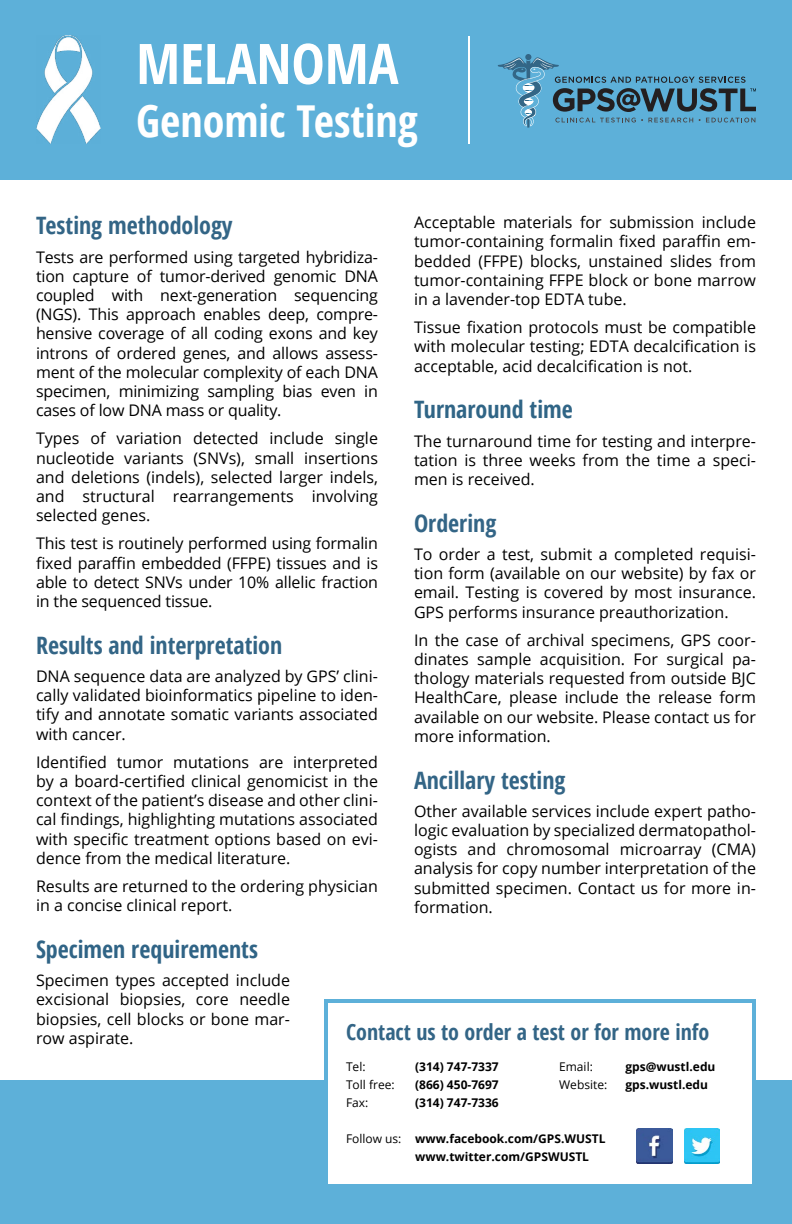
<style>
.page{position:relative;width:792px;height:1224px;background:#fff}
.page>*{position:absolute;margin:0;border:0;box-sizing:border-box;transform-origin:0 0}
.t1{font:700 condensed 56px "Open Sans";color:#fff}
.t2{font:700 condensed 44px "Open Sans";color:#fff}
.t3{font:700 condensed 24px "Open Sans";color:#336586}
.t4{font:700 condensed 24px "Open Sans";color:#306486}
.t5{font:700 condensed 24px "Open Sans";color:#306586}
.t6{font:700 condensed 22px "Open Sans";color:#336586}
.t7{font:16px/19.2px "Open Sans";color:#000;text-align:justify}
.t8{font:700 12px/18px "Open Sans";color:#000}
.t9{font:12px "Open Sans";color:#000}
.s1{font-weight:400}
</style>
<div class="page">
<div style="left:0;top:0;width:792px;height:180px;background:#5db0d9"></div>
<svg style="left:498px;top:54px;width:258px;height:74px"></svg>
<hr style="left:468px;top:36px;width:2px;height:108px;background:#fff">
<div style="left:0;top:1080px;width:792px;height:144px;background:#5db0d9"></div>
<div style="left:326px;top:1001px;width:428px;height:185px;background:#fff"></div>
<div style="left:324px;top:999px;width:432px;height:189px;border:4px solid #5db0d9"></div>
<img style="left:636px;top:1128px;width:36px;height:36px">
<img style="left:684px;top:1128px;width:36px;height:36px">
<img style="left:36px;top:36px;width:64px;height:108px">
<h1 class="t1" style="left:136px;top:25px;width:264px">MELANOMA</h1>
<h2 class="t2" style="left:136px;top:90px;width:283px">Genomic Testing</h2>
<p class="t7" style="left:414px;top:212px;width:344px">Acceptable materials for submission include tumor-containing formalin fixed paraffin em&shy;bedded (FFPE) blocks, unstained slides from tumor-containing FFPE block or bone marrow in a lavender-top EDTA tube.</p>
<p class="t7" style="left:414px;top:317px;width:344px">Tissue fixation protocols must be compatible with molecular testing; EDTA decalcification is acceptable, acid decalcification is not.</p>
<h3 class="t5" style="left:414px;top:393px;width:160px">Turnaround time</h3>
<p class="t7" style="left:414px;top:431px;width:344px">The turnaround time for testing and interpre&shy;tation is three weeks from the time a speci&shy;men is received.</p>
<h3 class="t3" style="left:414px;top:506px;width:84px">Ordering</h3>
<p class="t7" style="left:414px;top:544px;width:344px">To order a test, submit a completed requisi&shy;tion form (available on our website) by fax or email. Testing is covered by most insurance.<br>GPS performs insurance preauthorization.</p>
<p class="t7" style="left:414px;top:630px;width:344px">In the case of archival specimens, GPS coor&shy;dinates sample acquisition. For surgical pa&shy;thology materials requested from outside BJC HealthCare, please include the release form available on our website. Please contact us for more information.</p>
<h3 class="t3" style="left:414px;top:763px;width:153px">Ancillary testing</h3>
<p class="t7" style="left:414px;top:801px;width:344px">Other available services include expert patho&shy;logic evaluation by specialized dermatopathol&shy;ogists and chromosomal microarray (CMA) analysis for copy number interpretation of the submitted specimen. Contact us for more in&shy;formation.</p>
<h3 class="t3" style="left:36px;top:209px;width:198px">Testing methodology</h3>
<p class="t7" style="left:36px;top:247px;width:344px">Tests are performed using targeted hybridiza&shy;tion capture of tumor-derived genomic DNA coupled with next-generation sequencing (NGS). This approach enables deep, compre&shy;hensive coverage of all coding exons and key introns of ordered genes, and allows assess&shy;ment of the molecular complexity of each DNA specimen, minimizing sampling bias even in cases of low DNA mass or quality.</p>
<p class="t7" style="left:36px;top:429px;width:344px">Types of variation detected include single nucleotide variants (SNVs), small insertions and deletions (indels), selected larger indels, and structural rearrangements involving selected genes.</p>
<p class="t7" style="left:36px;top:534px;width:344px">This test is routinely performed using formalin fixed paraffin embedded (FFPE) tissues and is able to detect SNVs under 10% allelic fraction in the sequenced tissue.</p>
<h3 class="t3" style="left:36px;top:628px;width:248px">Results and interpretation</h3>
<p class="t7" style="left:36px;top:666px;width:344px">DNA sequence data are analyzed by GPS’ clini&shy;cally validated bioinformatics pipeline to iden&shy;tify and annotate somatic variants associated with cancer.</p>
<p class="t7" style="left:36px;top:752px;width:344px">Identified tumor mutations are interpreted by a board-certified clinical genomicist in the context of the patient’s disease and other clini&shy;cal findings, highlighting mutations associated with specific treatment options based on evi&shy;dence from the medical literature.</p>
<p class="t7" style="left:36px;top:876px;width:344px">Results are returned to the ordering physician in a concise clinical report.</p>
<h3 class="t4" style="left:36px;top:932px;width:224px">Specimen requirements</h3>
<p class="t7" style="left:36px;top:970px;width:256px">Specimen types accepted include excisional biopsies, core needle biopsies, cell blocks or bone mar&shy;row aspirate.</p>
<h3 class="t6" style="left:346px;top:1017px;width:365px">Contact us to order a test or for more info</h3>
<p class="t9" style="left:346px;top:1058px;width:21px">Tel:</p>
<p class="t8" style="left:415px;top:1057px;width:85px">(314) 747-7337</p>
<p class="t9" style="left:559px;top:1058px;width:35px">Email:</p>
<p class="t8" style="left:625px;top:1057px;width:92px">gps@wustl.edu</p>
<p class="t9" style="left:346px;top:1076px;width:50px">Toll free:</p>
<p class="t8" style="left:415px;top:1075px;width:85px">(866) 450-7697</p>
<p class="t9" style="left:559px;top:1076px;width:50px">Website:</p>
<p class="t8" style="left:625px;top:1075px;width:84px">gps.wustl.edu</p>
<p class="t9" style="left:346px;top:1094px;width:24px">Fax:</p>
<p class="t8" style="left:415px;top:1093px;width:85px">(314) 747-7336</p>
<p class="t8" style="left:415px;top:1129px;width:192px;text-indent:-69px"><span class="s1">Follow us:</span> www.facebook.com/GPS.WUSTL www.twitter.com/GPSWUSTL</p>
</div>
